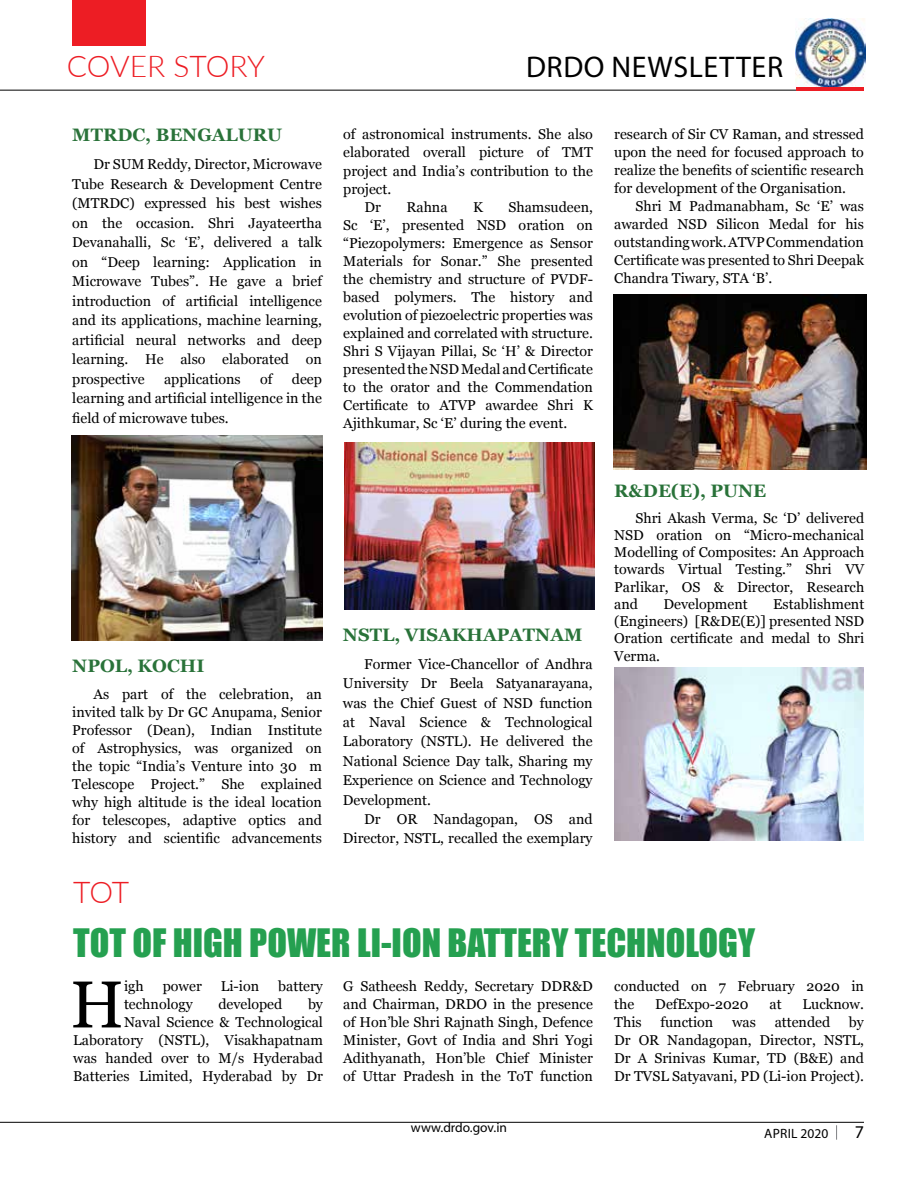
<style>
.page{position:relative;width:918px;height:1188px;background:#fff}
.page>*{position:absolute;margin:0;border:0;box-sizing:border-box;transform-origin:0 0}
.t1{font:66.15px "Georgia";color:#000}
.t2{font:36px "Impact";color:#25a050}
.t3{font:30px "Myriad Pro";letter-spacing:.02em;color:#000}
.t4{font:300 30px "Lato";color:#ed1d24}
.t5{font:700 18px "Georgia";color:#297239}
.t6{font:18px "Myriad Pro";color:#000}
.t7{font:14.25px/18px "Georgia";color:#000;text-align:justify}
.t8{font:13.5px "Myriad Pro";color:#000}
.t9{font:13.5px "Myriad Pro";letter-spacing:.02em;color:#000}
</style>
<div class="page">
<hr style="left:0;top:90px;width:864px;height:1px;background:#000">
<hr style="left:0;top:1122px;width:864px;height:1px;background:#000">
<svg style="left:836px;top:1125px;width:1px;height:15px"></svg>
<div style="left:72px;top:0;width:74px;height:46px;background:#ed1d24"></div>
<hr style="left:796px;top:87px;width:68px;height:3px;background:#ed1d24">
<img style="left:796px;top:18px;width:69px;height:69px">
<img style="left:72px;top:436px;width:250px;height:205px">
<img style="left:345px;top:443px;width:249px;height:166px">
<img style="left:613px;top:294px;width:254px;height:176px">
<img style="left:614px;top:668px;width:250px;height:173px">
<h3 class="t4" style="left:67px;top:45px;width:199px">COVER STORY</h3>
<h3 class="t3" style="left:526px;top:48px;width:256px">DRDO newsletter</h3>
<p class="t5" style="left:72px;top:125px;width:140px">MTRDC, BENGAL</p>
<p class="t5" style="left:238px;top:125px;width:46px">URU</p>
<p class="t7" style="left:72px;top:154px;width:251px;line-height:19.5px;text-indent:21px">Dr SUM Reddy, Director, Microwave Tube Research &amp; Development Centre (MTRDC) expressed his best wishes on the occasion. Shri Jayateertha Devanahalli, Sc ‘E’, delivered a talk on “Deep learning: Application in Microwave Tubes”. He gave a brief introduction of artificial intelligence and its applications, machine learning, artificial neural networks and deep learning. He also elaborated on prospective</p>
<p class="t7" style="left:72px;top:369px;width:251px;line-height:19.5px;text-indent:220px">deep learning and artificial intelligence in the field of microwave tubes.</p>
<p class="t7" style="left:164px;top:370px;width:78px">applications</p>
<p class="t7" style="left:260px;top:370px;width:14px">of</p>
<p class="t7" style="left:343px;top:125px;width:251px">of astronomical instruments. She also</p>
<p class="t7" style="left:343px;top:143px;width:251px">elaborated overall picture of TMT</p>
<p class="t7" style="left:343px;top:162px;width:251px">project and India’s contribution to the</p>
<p class="t7" style="left:343px;top:180px;width:49px">project.</p>
<p class="t7" style="left:365px;top:198px;width:18px">Dr</p>
<p class="t7" style="left:407px;top:198px;width:43px">Rahna</p>
<p class="t7" style="left:473px;top:198px;width:11px">K</p>
<p class="t7" style="left:343px;top:198px;width:251px;text-indent:165px">Shamsudeen, Sc ‘E’, presented NSD oration on “Piezopolymers: Emergence as Sensor Materials for Sonar.” She presented the chemistry and structure of PVDF&shy;based polymers. The history and evolution of piezoelectric properties was explained and correlated with structure.<br>Shri S Vijayan Pillai, Sc ‘H’ &amp; Director presented the NSD Medal and Certificate to the orator and the Commendation Certificate to ATVP awardee Shri K Ajithkumar, Sc ‘E’ during the event.</p>
<p class="t7" style="left:614px;top:125px;width:251px">research of Sir CV Raman, and stressed upon the need for focused approach to realize the benefits of scientific research for development of the Organisation.</p>
<p class="t7" style="left:614px;top:197px;width:251px;text-indent:21px">Shri M Padmanabham, Sc ‘E’ was awarded NSD Silicon Medal for his outstanding work. ATVP Commendation Certificate was presented to Shri Deepak Chandra Tiwary, STA ‘B’.</p>
<p class="t5" style="left:72px;top:656px;width:108px">NPOL, KOCHI</p>
<p class="t7" style="left:72px;top:685px;width:251px;text-indent:21px">As part of the celebration, an invited talk by Dr GC Anupama, Senior Professor (Dean), Indian Institute of Astrophysics, was organized on the topic “India’s Venture into 30 m Telescope Project.” She explained why high altitude is the ideal location for telescopes, adaptive optics and history and scientific advancements</p>
<h3 class="t4" style="left:73px;top:871px;width:20px">TOT</h3>
<p class="t5" style="left:343px;top:624px;width:90px">NSTL, VISAKHAPAT</p>
<p class="t5" style="left:535px;top:624px;width:33px">NAM</p>
<p class="t7" style="left:343px;top:654px;width:251px;line-height:19.4px;text-indent:21px">Former Vice-Chancellor of Andhra University Dr Beela Satyanarayana, was the Chief Guest of NSD function at Naval Science &amp; Technological Laboratory (NSTL). He delivered the National Science Day talk, Sharing my Experience on Science and Technology Development.</p>
<p class="t7" style="left:343px;top:809px;width:251px;line-height:19.4px;text-align:right">Dr OR Nandagopan, OS and<br>Director, NSTL, recalled the exemplary</p>
<p class="t5" style="left:614px;top:480px;width:151px">R&amp;DE(E), PUNE</p>
<p class="t7" style="left:614px;top:509px;width:252px;line-height:17.2px;text-indent:21px">Shri Akash Verma, Sc ‘D’ delivered NSD oration on “Micro-mechanical Modelling of Composites: An Approach towards Virtual Testing.” Shri VV Parlikar, OS &amp; Director, Research and</p>
<p class="t7" style="left:614px;top:595px;width:252px;line-height:17.2px;text-indent:159px">Establishment (Engineers) [R&amp;DE(E)] presented NSD Oration certificate and medal to Shri Verma.</p>
<p class="t7" style="left:664px;top:595px;width:86px">Development</p>
<h2 class="t2" style="left:73px;top:915px;width:683px">TOT OF HIGH POWER LI-ION BATTERY TECHNOLOGY</h2>
<h1 class="t1" style="left:70px;top:967px;width:55px">H</h1>
<p class="t7" style="left:124px;top:977px;width:21px">igh</p>
<p class="t7" style="left:163px;top:977px;width:41px">power</p>
<p class="t7" style="left:221px;top:977px;width:40px">Li-ion</p>
<p class="t7" style="left:278px;top:977px;width:46px">battery</p>
<p class="t7" style="left:343px;top:977px;width:251px">G Satheesh Reddy, Secretary DDR&amp;D and Chairman, DRDO in the presence of Hon’ble Shri Rajnath Singh, Defence Minister, Govt of India and Shri Yogi Adithyanath, Hon’ble Chief Minister of Uttar Pradesh in the ToT function</p>
<p class="t7" style="left:614px;top:977px;width:251px">conducted on 7 February 2020 in the</p>
<p class="t7" style="left:655px;top:995px;width:95px">DefExpo-2020</p>
<p class="t7" style="left:770px;top:995px;width:14px">at</p>
<p class="t7" style="left:803px;top:995px;width:63px">Lucknow.</p>
<p class="t7" style="left:73px;top:995px;width:251px;text-align:right">by<br>Naval Science &amp; Technological<br>Laboratory (NSTL), Visakhapatnam was handed over to M/s Hyderabad<br>Batteries Limited, Hyderabad by Dr</p>
<p class="t7" style="left:124px;top:995px;width:70px">technology</p>
<p class="t7" style="left:218px;top:995px;width:65px">developed</p>
<p class="t7" style="left:614px;top:1013px;width:29px">This</p>
<p class="t7" style="left:660px;top:1013px;width:54px">function</p>
<p class="t7" style="left:732px;top:1013px;width:25px">was</p>
<p class="t7" style="left:775px;top:1013px;width:57px">attended</p>
<p class="t7" style="left:614px;top:1013px;width:251px;text-indent:235px">by Dr OR Nandagopan, Director, NSTL, Dr A Srinivas Kumar, TD (B&amp;E) and Dr TVSL Satyavani, PD (Li-ion Project).</p>
<p class="t8" style="left:411px;top:1119px;width:98px">www.drdo.gov.in</p>
<p class="t9" style="left:764px;top:1125px;width:66px">APRIL 2020</p>
<p class="t6" style="left:855px;top:1121px;width:11px">7</p>
</div>
